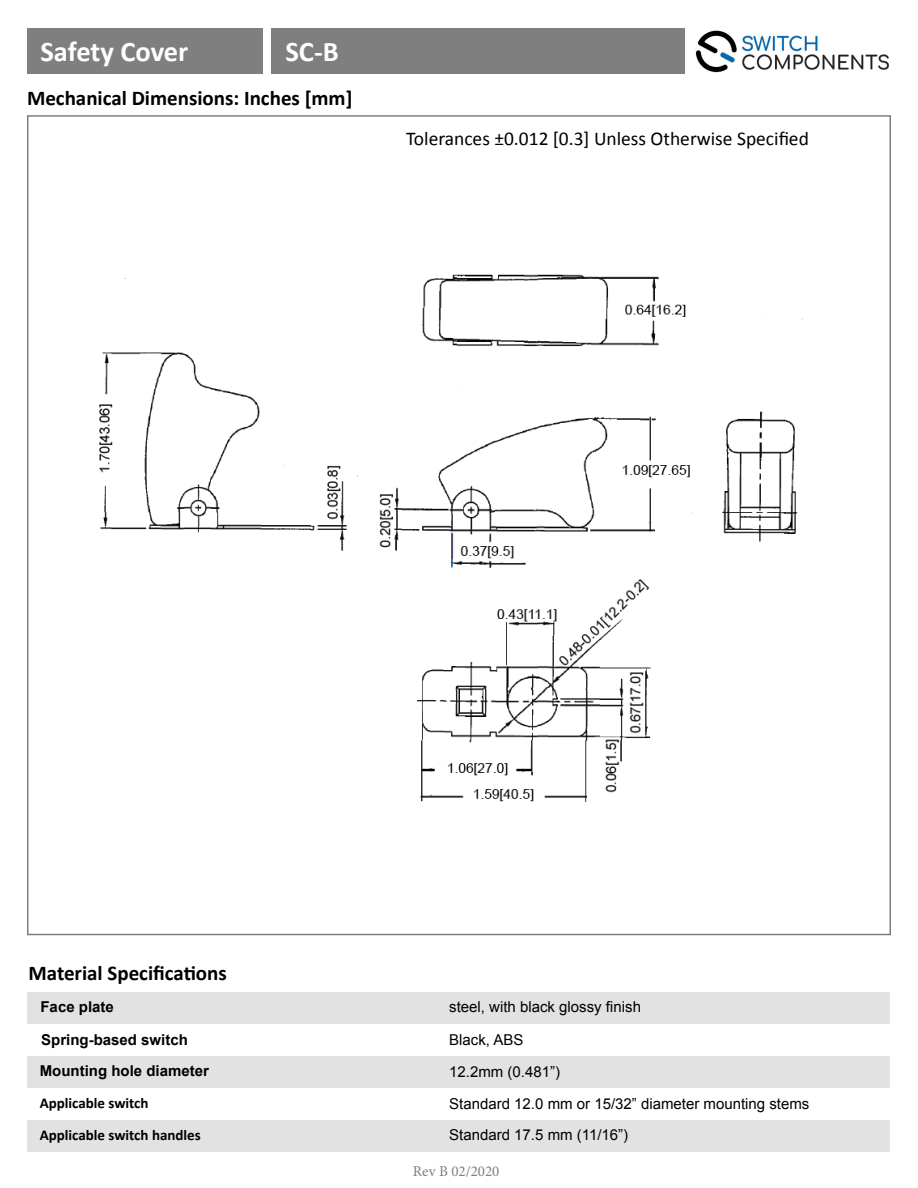
<style>
.page{position:relative;width:918px;height:1188px;background:#fff}
.page>*{position:absolute;margin:0;border:0;box-sizing:border-box;transform-origin:0 0}
.t1{font:700 28.5px "Calibri";color:#fff}
.t2{font:700 21px "Calibri";color:#000}
.t3{font:19.5px "Calibri";color:#000}
.t4{font:15px "Arial";color:#000}
.t5{font:700 15px "Arial";color:#000}
.t6{font:700 15px "Calibri";color:#000}
.t7{font:15px "Minion Pro";color:#7f7f7f}
</style>
<div class="page">
<img style="left:695px;top:30px;width:194px;height:43px">
<div style="left:27px;top:29px;width:236px;height:45px;background:#7f7f7f"></div>
<div style="left:27px;top:992px;width:863px;height:31px;background:#e2e2e2"></div>
<div style="left:27px;top:1056px;width:863px;height:32px;background:#e2e2e2"></div>
<div style="left:27px;top:1120px;width:863px;height:32px;background:#e2e2e2"></div>
<div style="left:271px;top:28px;width:414px;height:46px;background:#7f7f7f"></div>
<img style="left:99px;top:274px;width:704px;height:528px">
<p class="t1" style="left:40px;top:31px;width:149px">Safety Cover</p>
<p class="t1" style="left:286px;top:31px;width:55px">SC-B</p>
<p class="t2" style="left:27px;top:83px;width:327px">Mechanical Dimensions: Inches [mm]</p>
<p class="t3" style="left:406px;top:125px;width:404px">Tolerances ±0.012 [0.3] Unless Otherwise Specified</p>
<p class="t2" style="left:28px;top:958px;width:200px">Material Specifications</p>
<p class="t5" style="left:40px;top:997px;width:75px">Face plate</p>
<p class="t5" style="left:41px;top:1030px;width:148px">Spring-based switch</p>
<p class="t5" style="left:40px;top:1061px;width:171px">Mounting hole diameter</p>
<p class="t6" style="left:40px;top:1093px;width:110px">Applicable switch</p>
<p class="t6" style="left:40px;top:1125px;width:163px">Applicable switch handles</p>
<p class="t4" style="left:449px;top:997px;width:193px">steel, with black glossy finish</p>
<p class="t4" style="left:449px;top:1030px;width:76px">Black, ABS</p>
<p class="t4" style="left:449px;top:1062px;width:112px">12.2mm (0.481”)</p>
<p class="t4" style="left:449px;top:1094px;width:362px">Standard 12.0 mm or 15/32” diameter mounting stems</p>
<p class="t4" style="left:449px;top:1125px;width:180px">Standard 17.5 mm (11/16”)</p>
<p class="t7" style="left:413px;top:1162px;width:88px">Rev B 02/2020</p>
</div>
